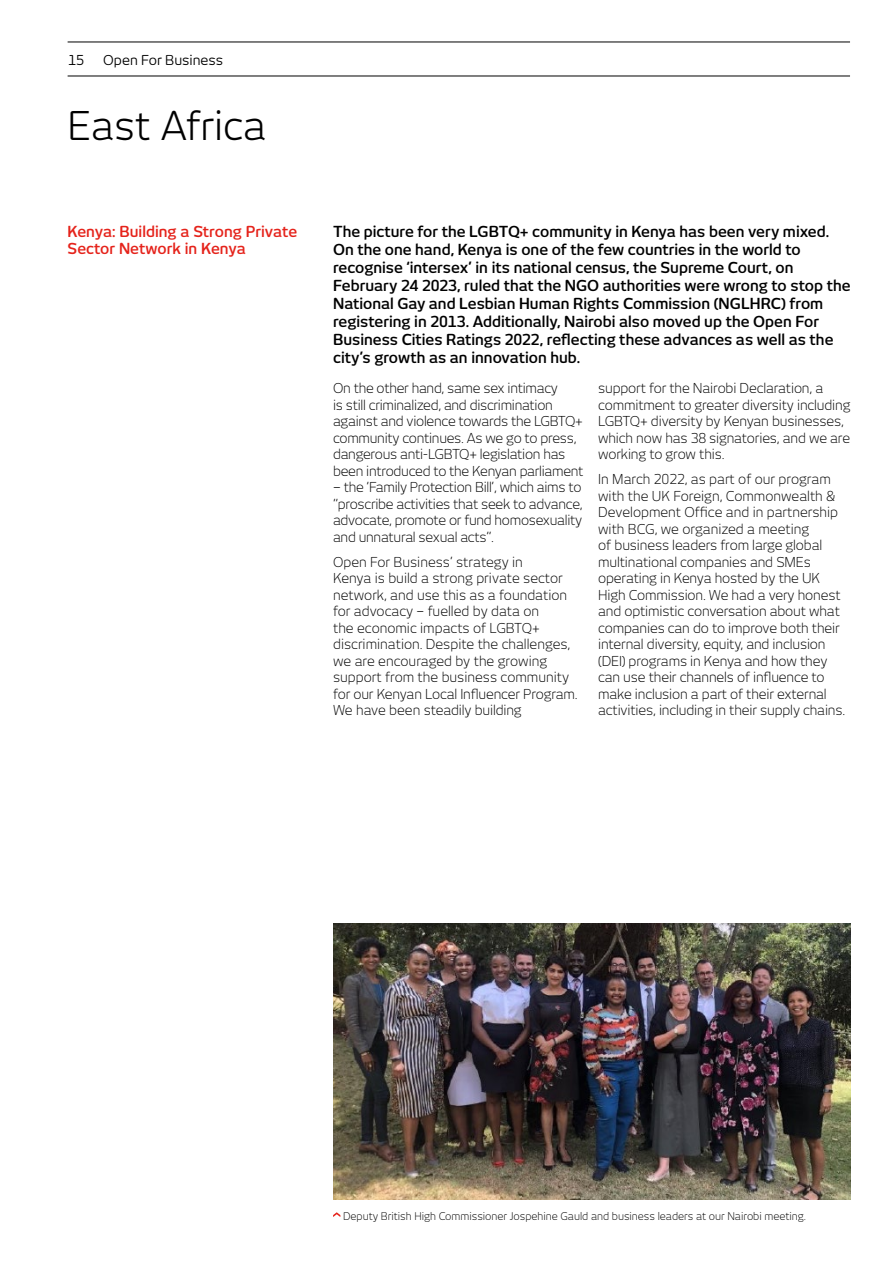
<style>
.page{position:relative;width:893px;height:1263px;background:#fff}
.page>*{position:absolute;margin:0;border:0;box-sizing:border-box;transform-origin:0 0}
.t1{font:39px "New June";color:#000}
.t2{font:600 15px/18px "New June";color:#000}
.t3{font:600 15px/16.5px "New June";color:#e5231b}
.t4{font:300 13.5px/16.5px "New June";letter-spacing:-.01em;color:#000}
.t5{font:13.5px "New June";color:#000}
.t6{font:300 10.5px "New June";color:#000}
</style>
<div class="page">
<img style="left:333px;top:923px;width:517px;height:277px">
<svg style="left:333px;top:1212px;width:7px;height:5px"></svg>
<hr style="left:68px;top:76px;width:782px;height:1px;background:#000">
<hr style="left:68px;top:42px;width:782px;height:1px;background:#000">
<p class="t5" style="left:68px;top:52px;width:18px">15</p>
<p class="t5" style="left:103px;top:52px;width:122px">Open For Business</p>
<h1 class="t1" style="left:68px;top:103px;width:200px">East Africa</h1>
<p class="t3" style="left:68px;top:223px;width:231px">Kenya: Building a Strong Private<br>Sector Network in Kenya</p>
<p class="t2" style="left:333px;top:222px;width:519px">The picture for the LGBTQ+ community in Kenya has been very mixed.<br>On the one hand, Kenya is one of the few countries in the world to recognise ‘intersex’ in its national census, the Supreme Court, on February 24 2023, ruled that the NGO authorities were wrong to stop the National Gay and Lesbian Human Rights Commission (NGLHRC) from registering in 2013. Additionally, Nairobi also moved up the Open For Business Cities Ratings 2022, reflecting these advances as well as the city’s growth as an innovation hub.</p>
<p class="t4" style="left:333px;top:380px;width:252px">On the other hand, same sex intimacy<br>is still criminalized, and discrimination against and violence towards the LGBTQ+ community continues. As we go to press, dangerous anti-LGBTQ+ legislation has been introduced to the Kenyan parliament</p>
<p class="t4" style="left:333px;top:479px;width:251px;text-align:justify">– the ‘Family Protection Bill’, which aims to “proscribe activities that seek to advance, advocate, promote or fund homosexuality and unnatural sexual acts”.</p>
<p class="t4" style="left:333px;top:553px;width:246px">Open For Business’ strategy in<br>Kenya is build a strong private sector network, and use this as a foundation for advocacy – fuelled by data on<br>the economic impacts of LGBTQ+ discrimination. Despite the challenges, we are encouraged by the growing support from the business community for our Kenyan Local Influencer Program.<br>We have been steadily building</p>
<p class="t4" style="left:598px;top:380px;width:254px">support for the Nairobi Declaration, a commitment to greater diversity including LGBTQ+ diversity by Kenyan businesses, which now has 38 signatories, and we are working to grow this.</p>
<p class="t4" style="left:598px;top:471px;width:249px">In March 2022, as part of our program with the UK Foreign, Commonwealth &amp; Development Office and in partnership with BCG, we organized a meeting<br>of business leaders from large global multinational companies and SMEs operating in Kenya hosted by the UK High Commission. We had a very honest and optimistic conversation about what companies can do to improve both their internal diversity, equity, and inclusion (DEI) programs in Kenya and how they can use their channels of influence to make inclusion a part of their external activities, including in their supply chains.</p>
<p class="t6" style="left:343px;top:1210px;width:465px">Deputy British High Commissioner Jospehine Gauld and business leaders at our Nairobi meeting.</p>
</div>
